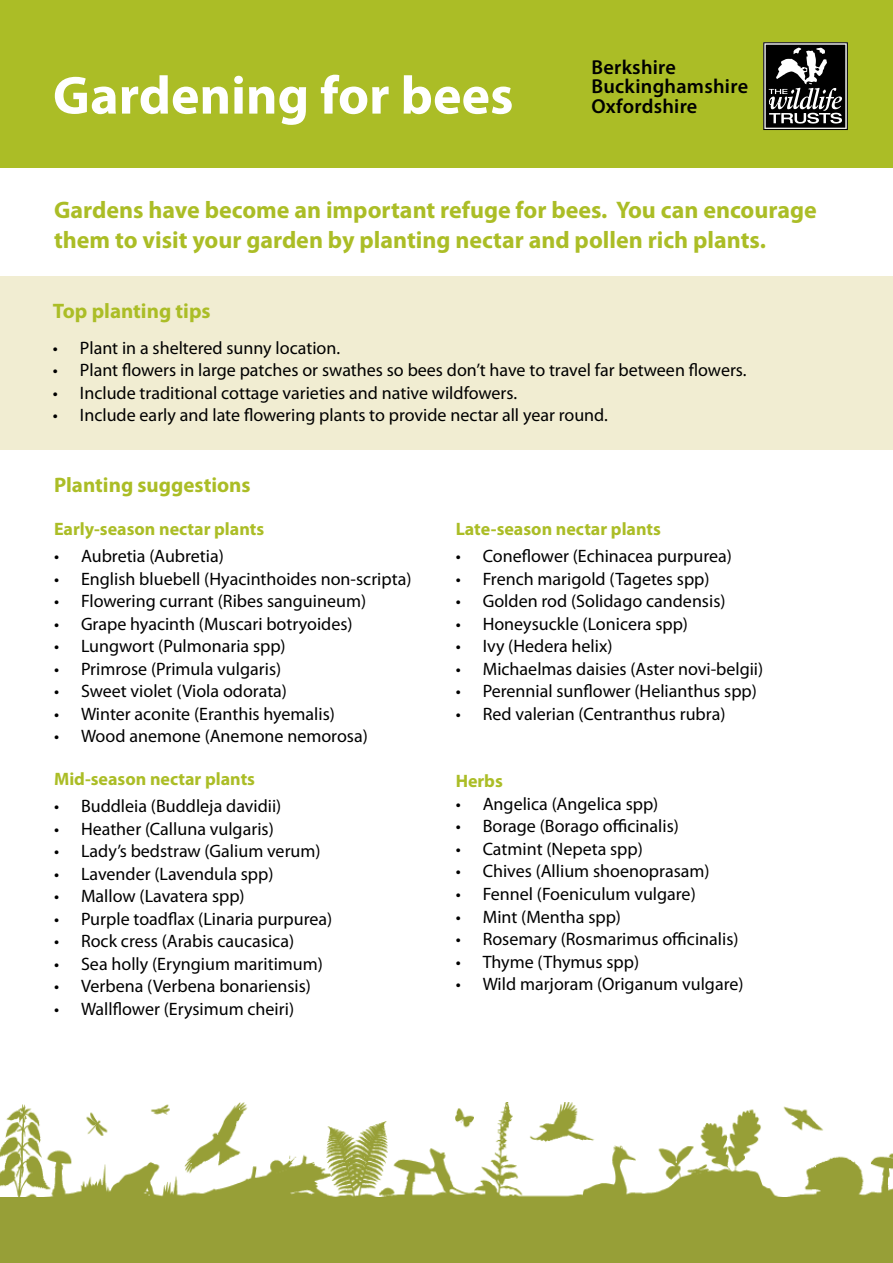
<style>
.page{position:relative;width:893px;height:1263px;background:#fff}
.page>*{position:absolute;margin:0;border:0;box-sizing:border-box;transform-origin:0 0}
.t1{font:700 54px "Myriad Pro";color:#fff}
.t2{font:700 24px/30px "Myriad Pro";color:#abbd26}
.t3{font:700 21px "Myriad Pro";color:#abbd26}
.t4{font:600 20.25px/19.5px "Myriad Pro";letter-spacing:.015em;color:#000}
.t5{font:18px "Myriad Pro";color:#000}
.t6{font:700 18px "Myriad Pro";color:#abbd26}
</style>
<div class="page">
<div style="left:0;top:276px;width:893px;height:174px;background:#f1edd2"></div>
<div style="left:0;top:0;width:893px;height:168px;background:#abbd26"></div>
<svg style="left:763px;top:42px;width:85px;height:88px;background:#484948"></svg>
<img style="left:0;top:1102px;width:893px;height:96px">
<div style="left:0;top:1198px;width:893px;height:65px;background:#979f37"></div>
<h1 class="t1" style="left:53px;top:60px;width:462px">Gardening for bees</h1>
<p class="t4" style="left:591px;top:57px;width:158px">Berkshire<br>Buckinghamshire<br>Oxfordshire</p>
<h2 class="t2" style="left:54px;top:194px;width:764px">Gardens have become an important refuge for bees. You can encourage them to visit your garden by planting nectar and pollen rich plants.</h2>
<p class="t3" style="left:53px;top:297px;width:159px">Top planting tips</p>
<p class="t5" style="left:53px;top:337px;width:289px">• Plant in a sheltered sunny location.</p>
<p class="t5" style="left:53px;top:359px;width:695px">• Plant flowers in large patches or swathes so bees don’t have to travel far between flowers.</p>
<p class="t5" style="left:53px;top:382px;width:466px">• Include traditional cottage varieties and native wildfowers.</p>
<p class="t5" style="left:53px;top:404px;width:556px">• Include early and late flowering plants to provide nectar all year round.</p>
<p class="t3" style="left:54px;top:471px;width:198px">Planting suggestions</p>
<p class="t6" style="left:54px;top:517px;width:212px">Early-season nectar plants</p>
<p class="t5" style="left:54px;top:545px;width:171px">• Aubretia (Aubretia)</p>
<p class="t5" style="left:54px;top:567px;width:359px">• English bluebell (Hyacinthoides non-scripta)</p>
<p class="t5" style="left:54px;top:590px;width:314px">• Flowering currant (Ribes sanguineum)</p>
<p class="t5" style="left:54px;top:612px;width:300px">• Grape hyacinth (Muscari botryoides)</p>
<p class="t5" style="left:54px;top:635px;width:233px">• Lungwort (Pulmonaria spp)</p>
<p class="t5" style="left:54px;top:657px;width:229px">• Primrose (Primula vulgaris)</p>
<p class="t5" style="left:54px;top:680px;width:235px">• Sweet violet (Viola odorata)</p>
<p class="t5" style="left:54px;top:702px;width:282px">• Winter aconite (Eranthis hyemalis)</p>
<p class="t5" style="left:54px;top:725px;width:315px">• Wood anemone (Anemone nemorosa)</p>
<p class="t6" style="left:54px;top:767px;width:203px">Mid-season nectar plants</p>
<p class="t5" style="left:54px;top:795px;width:229px">• Buddleia (Buddleja davidii)</p>
<p class="t5" style="left:54px;top:817px;width:221px">• Heather (Calluna vulgaris)</p>
<p class="t5" style="left:54px;top:840px;width:268px">• Lady’s bedstraw (Galium verum)</p>
<p class="t5" style="left:54px;top:862px;width:221px">• Lavender (Lavendula spp)</p>
<p class="t5" style="left:54px;top:885px;width:192px">• Mallow (Lavatera spp)</p>
<p class="t5" style="left:54px;top:907px;width:280px">• Purple toadflax (Linaria purpurea)</p>
<p class="t5" style="left:54px;top:930px;width:242px">• Rock cress (Arabis caucasica)</p>
<p class="t5" style="left:54px;top:952px;width:270px">• Sea holly (Eryngium maritimum)</p>
<p class="t5" style="left:54px;top:975px;width:258px">• Verbena (Verbena bonariensis)</p>
<p class="t5" style="left:54px;top:997px;width:242px">• Wallflower (Erysimum cheiri)</p>
<p class="t6" style="left:456px;top:518px;width:207px">Late-season nectar plants</p>
<p class="t5" style="left:456px;top:545px;width:278px">• Coneflower (Echinacea purpurea)</p>
<p class="t5" style="left:456px;top:568px;width:255px">• French marigold (Tagetes spp)</p>
<p class="t5" style="left:456px;top:590px;width:271px">• Golden rod (Solidago candensis)</p>
<p class="t5" style="left:456px;top:613px;width:234px">• Honeysuckle (Lonicera spp)</p>
<p class="t5" style="left:456px;top:635px;width:158px">• Ivy (Hedera helix)</p>
<p class="t5" style="left:456px;top:658px;width:309px">• Michaelmas daisies (Aster novi-belgii)</p>
<p class="t5" style="left:456px;top:680px;width:303px">• Perennial sunflower (Helianthus spp)</p>
<p class="t5" style="left:456px;top:703px;width:271px">• Red valerian (Centranthus rubra)</p>
<p class="t6" style="left:456px;top:770px;width:49px">Herbs</p>
<p class="t5" style="left:456px;top:793px;width:204px">• Angelica (Angelica spp)</p>
<p class="t5" style="left:456px;top:815px;width:225px">• Borage (Borago officinalis)</p>
<p class="t5" style="left:456px;top:838px;width:189px">• Catmint (Nepeta spp)</p>
<p class="t5" style="left:456px;top:860px;width:255px">• Chives (Allium shoenoprasam)</p>
<p class="t5" style="left:456px;top:883px;width:242px">• Fennel (Foeniculum vulgare)</p>
<p class="t5" style="left:456px;top:905px;width:167px">• Mint (Mentha spp)</p>
<p class="t5" style="left:456px;top:928px;width:284px">• Rosemary (Rosmarimus officinalis)</p>
<p class="t5" style="left:456px;top:950px;width:185px">• Thyme (Thymus spp)</p>
<p class="t5" style="left:456px;top:973px;width:289px">• Wild marjoram (Origanum vulgare)</p>
</div>
